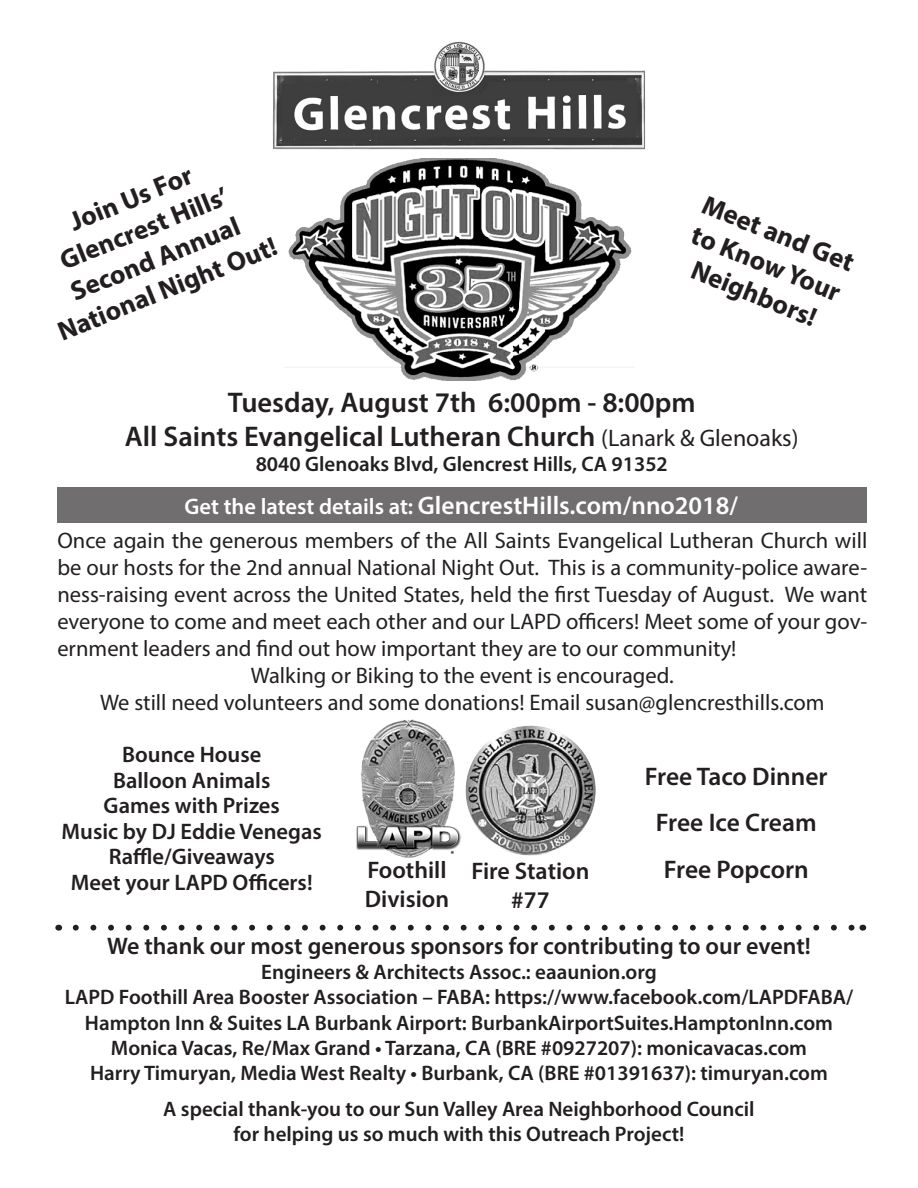
<style>
.page{position:relative;width:918px;height:1188px;background:#fff}
.page>*{position:absolute;margin:0;border:0;box-sizing:border-box;transform-origin:0 0}
.t1{font:600 28.5px/34.2px "Myriad Pro";color:#231f20;text-align:center}
.t2{font:700 27px "Myriad Pro";color:#231f20}
.t3{font:600 25.5px "Myriad Pro";color:#fff}
.t4{font:600 25.5px "Myriad Pro";color:#231f20}
.t5{font:600 24px "Myriad Pro";color:#231f20}
.t6{font:22.5px/27px "Myriad Pro";color:#231f20;text-align:justify}
.t7{font:600 22.5px "Myriad Pro";color:#231f20}
.t8{font:600 21px "Myriad Pro";color:#231f20}
.s1{font-weight:400;font-size:24px}
.s2{font-size:22.5px}
</style>
<div class="page">
<div style="left:57px;top:487px;width:810px;height:35px;background:#706e6e"></div>
<img style="left:284px;top:158px;width:351px;height:223px">
<img style="left:272px;top:41px;width:373px;height:109px">
<svg style="left:76px;top:925px;width:778px;height:6px"></svg>
<img style="left:356px;top:720px;width:105px;height:138px">
<img style="left:465px;top:725px;width:131px;height:131px">
<p class="t2" style="left:64px;top:207px;width:131px;rotate:-22deg">Join Us For</p>
<p class="t2" style="left:55px;top:245px;width:180px;rotate:-22deg">Glencrest Hills’</p>
<p class="t2" style="left:65px;top:276px;width:182px;rotate:-22deg">Second Annual</p>
<p class="t2" style="left:53px;top:316px;width:235px;rotate:-22deg">National Night Out!</p>
<p class="t2" style="left:710px;top:187px;width:163px;rotate:22deg">Meet and Get</p>
<p class="t2" style="left:699px;top:218px;width:160px;rotate:22deg">to Know Your</p>
<p class="t2" style="left:699px;top:252px;width:134px;rotate:22deg">Neighbors!</p>
<p class="t1" style="left:125px;top:385px;width:675px">Tuesday, August 7th 6:00pm - 8:00pm<br>All Saints Evangelical Lutheran Church <span class="s1">(Lanark &amp; Glenoaks)</span></p>
<p class="t8" style="left:256px;top:451px;width:414px">8040 Glenoaks Blvd, Glencrest Hills, CA 91352</p>
<p class="t3" style="left:184px;top:489px;width:555px"><span class="s2">Get the latest details at:</span> GlencrestHills.com/nno2018/</p>
<p class="t6" style="left:57px;top:527px;width:812px">Once again the generous members of the All Saints Evangelical Lutheran Church will be our hosts for the 2nd annual National Night Out. This is a community-police aware&shy;ness-raising event across the United States, held the first Tuesday of August. We want everyone to come and meet each other and our LAPD officers! Meet some of your gov&shy;ernment leaders and find out how important they are to our community!</p>
<p class="t6" style="left:251px;top:662px;width:425px">Walking or Biking to the event is encouraged.</p>
<p class="t6" style="left:100px;top:689px;width:726px">We still need volunteers and some donations! Email susan@glencresthills.com</p>
<p class="t7" style="left:122px;top:740px;width:141px">Bounce House</p>
<p class="t7" style="left:113px;top:766px;width:159px">Balloon Animals</p>
<p class="t7" style="left:104px;top:791px;width:178px">Games with Prizes</p>
<p class="t7" style="left:62px;top:817px;width:262px">Music by DJ Eddie Venegas</p>
<p class="t7" style="left:109px;top:842px;width:168px">Raffle/Giveaways</p>
<p class="t7" style="left:71px;top:868px;width:243px">Meet your LAPD Officers!</p>
<p class="t4" style="left:645px;top:760px;width:184px">Free Taco Dinner</p>
<p class="t4" style="left:656px;top:807px;width:162px">Free Ice Cream</p>
<p class="t5" style="left:367px;top:854px;width:81px">Foothill</p>
<p class="t4" style="left:664px;top:853px;width:147px">Free Popcorn</p>
<p class="t5" style="left:365px;top:883px;width:86px">Division</p>
<p class="t5" style="left:471px;top:856px;width:120px">Fire Station</p>
<p class="t5" style="left:511px;top:885px;width:40px">#77</p>
<p class="t5" style="left:107px;top:931px;width:705px">We thank our most generous sponsors for contributing to our event!</p>
<p class="t8" style="left:261px;top:959px;width:397px">Engineers &amp; Architects Assoc.: eaaunion.org</p>
<p class="t8" style="left:65px;top:984px;width:790px">LAPD Foothill Area Booster Association – FABA: https://www.facebook.com/LAPDFABA/</p>
<p class="t8" style="left:85px;top:1009px;width:750px">Hampton Inn &amp; Suites LA Burbank Airport: BurbankAirportSuites.HamptonInn.com</p>
<p class="t8" style="left:111px;top:1034px;width:698px">Monica Vacas, Re/Max Grand • Tarzana, CA (BRE #0927207): monicavacas.com</p>
<p class="t8" style="left:90px;top:1060px;width:739px">Harry Timuryan, Media West Realty • Burbank, CA (BRE #01391637): timuryan.com</p>
<p class="t8" style="left:163px;top:1096px;width:593px">A special thank-you to our Sun Valley Area Neighborhood Council</p>
<p class="t8" style="left:234px;top:1121px;width:452px">for helping us so much with this Outreach Project!</p>
</div>
